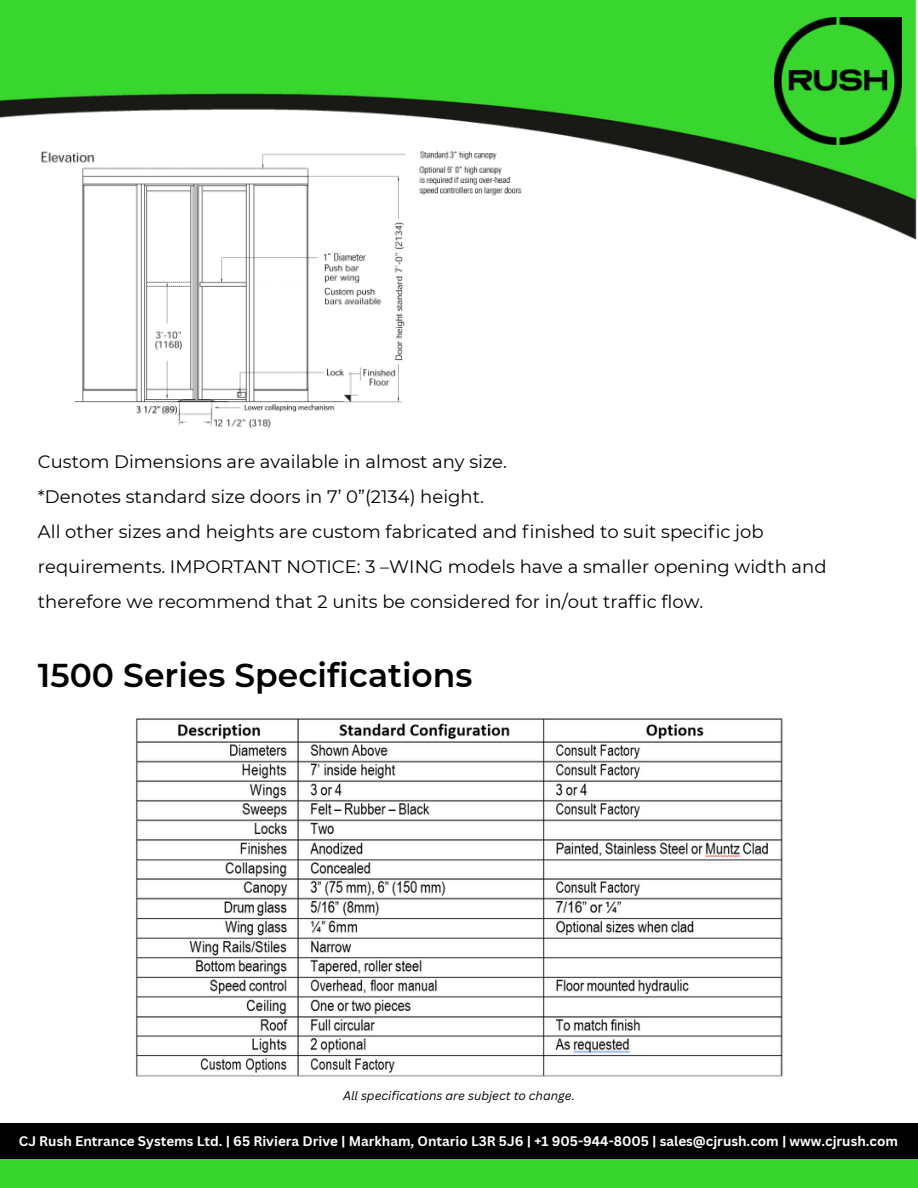
<style>
.page{position:relative;width:918px;height:1188px;background:#fff}
.page>*{position:absolute;margin:0;border:0;box-sizing:border-box;transform-origin:0 0}
.t1{font:600 33px "Montserrat";color:#000}
.t2{font:18px/35px "Montserrat";color:#000}
.t3{font:700 13.5px "Canva Sans";color:#fff}
.t4{font:italic 12px "Canva Sans";color:#000}
</style>
<div class="page">
<div style="left:0;top:1152px;width:918px;height:36px;background:#39d52f"></div>
<div style="left:0;top:1123px;width:918px;height:36px;background:#000"></div>
<img style="left:74px;top:240px;width:331px;height:188px">
<img style="left:0;top:0;width:917px;height:240px">
<img style="left:774px;top:17px;width:127px;height:127px">
<img style="left:136px;top:718px;width:647px;height:359px">
<p class="t2" style="left:38px;top:444px;width:470px">Custom Dimensions are available in almost any size.</p>
<p class="t2" style="left:38px;top:479px;width:447px">*Denotes standard size doors in 7’ 0”(2134) height.</p>
<p class="t2" style="left:38px;top:514px;width:790px">All other sizes and heights are custom fabricated and finished to suit specific job requirements. IMPORTANT NOTICE: 3 –WING models have a smaller opening width and therefore we recommend that 2 units be considered for in/out traffic flow.</p>
<p class="t1" style="left:38px;top:655px;width:436px">1500 Series Specifications</p>
<p class="t4" style="left:343px;top:1087px;width:233px">All specifications are subject to change.</p>
<p class="t3" style="left:19px;top:1131px;width:881px">CJ Rush Entrance Systems Ltd. | 65 Riviera Drive | Markham, Ontario L3R 5J6 | +1 905-944-8005 | sales@cjrush.com | www.cjrush.com</p>
</div>
